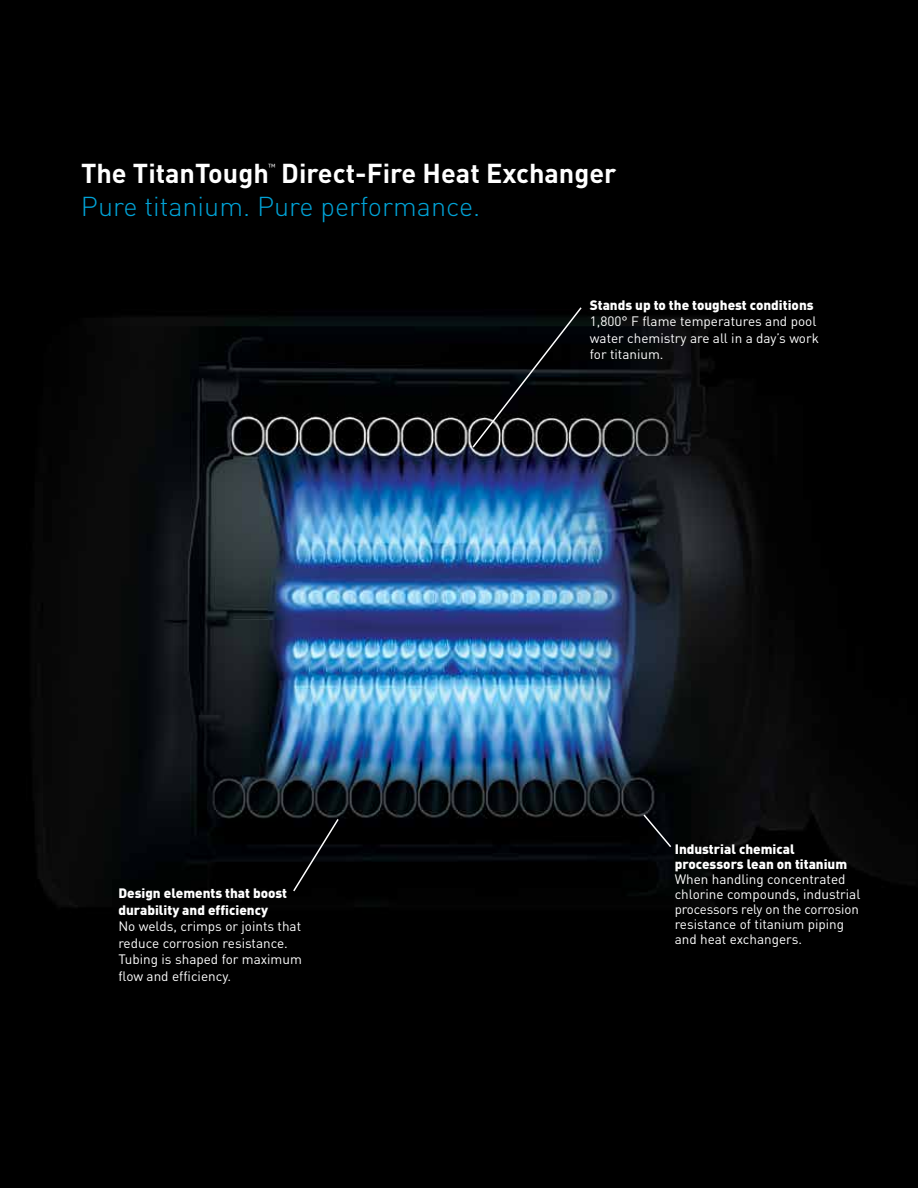
<style>
.page{position:relative;width:918px;height:1188px;background:#fff}
.page>*{position:absolute;margin:0;border:0;box-sizing:border-box;transform-origin:0 0}
.t1{font:700 27px/33px "DIN Pro";color:#fff}
.t2{font:13.5px/16.5px "DIN Pro";color:#fff}
.t3{font:900 13.5px/16.5px "DIN Pro";color:#fff}
.s1{font-weight:300;color:#00a3d7}
</style>
<div class="page">
<img style="left:0;top:0;width:918px;height:1188px">
<svg style="left:292px;top:817px;width:48px;height:76px;background:#090a0b"></svg>
<svg style="left:642px;top:813px;width:31px;height:36px"></svg>
<svg style="left:471px;top:306px;width:112px;height:143px;background:#0e1011"></svg>
<h1 class="t1" style="left:81px;top:153px;width:537px">The TitanTough<sup>™</sup> Direct-Fire Heat Exchanger<br><span class="s1">Pure titanium. Pure performance.</span></h1>
<p class="t3" style="left:118px;top:883px;width:170px">Design elements that boost durability and efficiency</p>
<p class="t2" style="left:118px;top:917px;width:185px">No welds, crimps or joints that reduce corrosion resistance.<br>Tubing is shaped for maximum flow and efficiency.</p>
<p class="t3" style="left:590px;top:295px;width:225px">Stands up to the toughest conditions</p>
<p class="t2" style="left:590px;top:312px;width:231px">1,800° F flame temperatures and pool water chemistry are all in a day’s work for titanium.</p>
<p class="t3" style="left:675px;top:839px;width:174px;line-height:15px">Industrial chemical processors lean on titanium</p>
<p class="t2" style="left:675px;top:870px;width:187px;line-height:15px">When handling concentrated chlorine compounds, industrial processors rely on the corrosion resistance of titanium piping and heat exchangers.</p>
</div>
